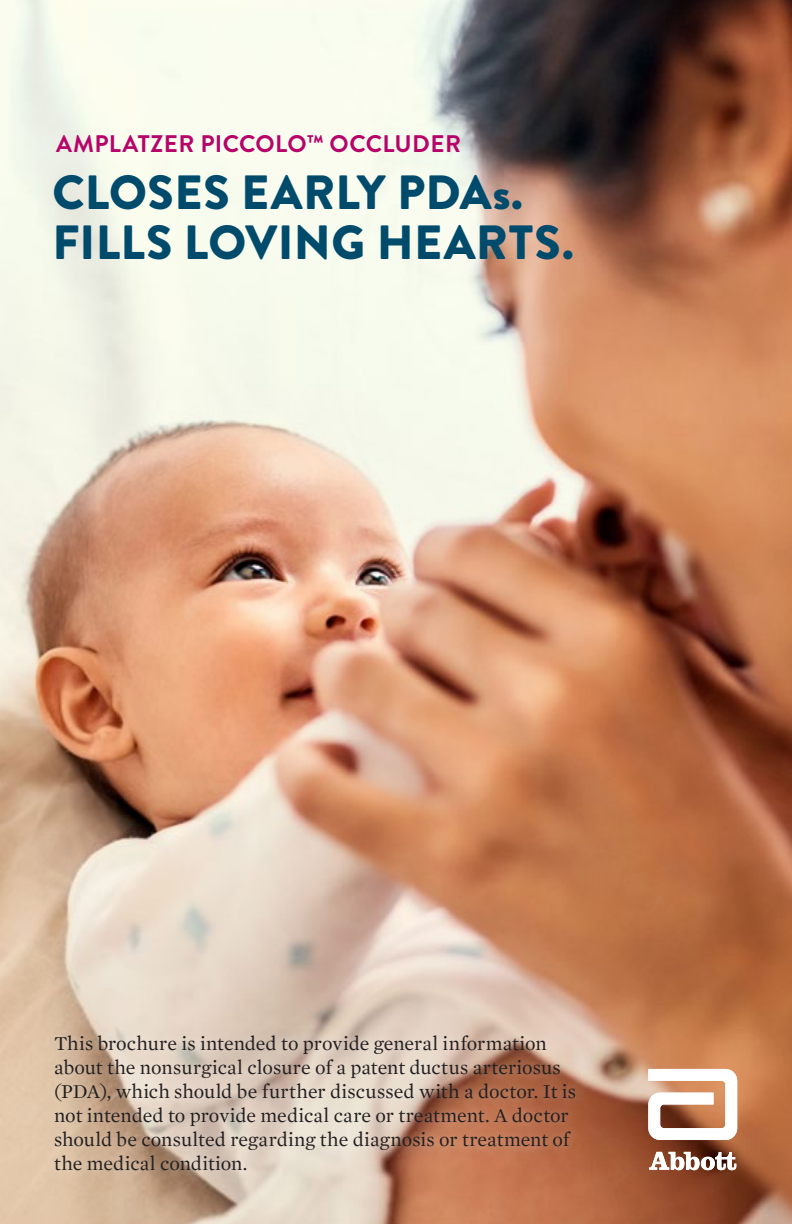
<style>
.page{position:relative;width:792px;height:1224px;background:#fff}
.page>*{position:absolute;margin:0;border:0;box-sizing:border-box;transform-origin:0 0}
.t1{font:900 48px/50px "Brandon Grotesque";letter-spacing:.01em;color:#004b6c}
.t2{font:700 24px "Brandon Grotesque";letter-spacing:.015em;color:#b70369}
.t3{font:20px/24px "Mercury Text G1";color:#231f20}
</style>
<div class="page">
<img style="left:0;top:0;width:792px;height:1224px">
<svg style="left:648px;top:1069px;width:89px;height:71px"></svg>
<svg style="left:649px;top:1152px;width:87px;height:18px"></svg>
<div style="left:42px;top:1023px;width:545px;height:160px;background:#fff;opacity:.5"></div>
<p class="t2" style="left:56px;top:127px;width:406px">AMPLATZER PICCOLO™ OCCLUDER</p>
<h1 class="t1" style="left:52px;top:168px;width:523px">CLOSES EARLY PDAs.<br>FILLS LOVING HEARTS.</h1>
<p class="t3" style="left:54px;top:1031px;width:524px">This brochure is intended to provide general information about the nonsurgical closure of a patent ductus arteriosus (PDA), which should be further discussed with a doctor. It is not intended to provide medical care or treatment. A doctor should be consulted regarding the diagnosis or treatment of the medical condition.</p>
</div>
